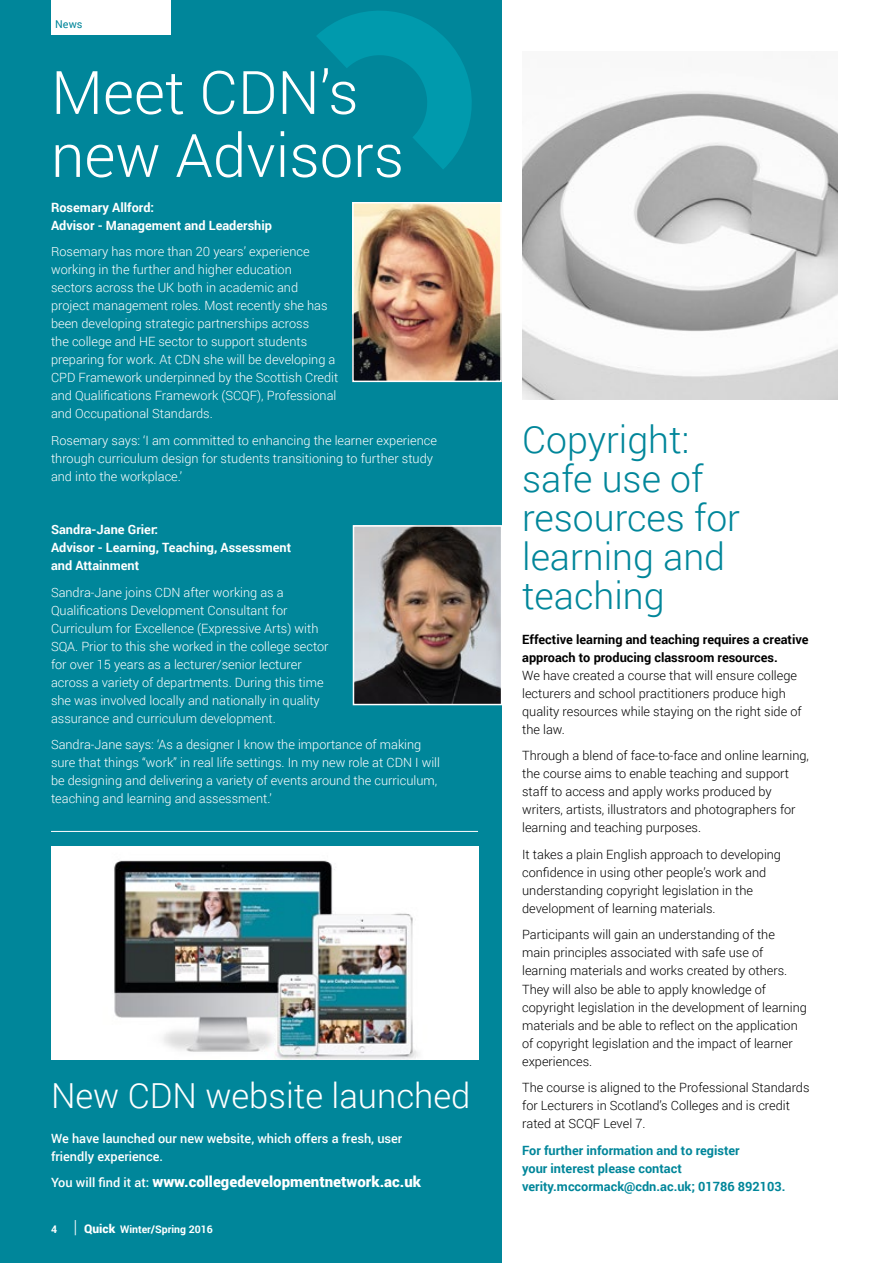
<style>
.page{position:relative;width:893px;height:1263px;background:#fff}
.page>*{position:absolute;margin:0;border:0;box-sizing:border-box;transform-origin:0 0}
.t1{font:300 60px/63px "Roboto";color:#fff}
.t2{font:300 37.5px/39px "Roboto";color:#00869a}
.t3{font:300 34.5px "Roboto";color:#fff}
.t4{font:900 15px "Roboto";color:#fff}
.t5{font:300 12.75px/18px "Roboto";color:#fff}
.t6{font:300 12.75px/18px "Roboto";color:#000}
.t7{font:700 12.75px/18px "Roboto";color:#fff}
.t8{font:700 12.75px/18px "Roboto";color:#00869a}
.t9{font:700 12.75px/18px "Roboto";color:#000}
.t10{font:500 12.75px/18px "Roboto";color:#fff}
.t11{font:10.8px "Roboto";color:#00869a}
.t12{font:700 10.5px "Roboto";color:#fff}
.s1{font-weight:500;font-size:12.75px}
.s2{font-weight:300;font-size:18px}
.s3{font-weight:900;font-size:12px}
</style>
<div class="page">
<div style="left:0;top:0;width:501px;height:1263px;background:#00869a"></div>
<img style="left:522px;top:91px;width:316px;height:309px">
<img style="left:355px;top:205px;width:144px;height:174px">
<div style="left:352px;top:202px;width:150px;height:180px;border:2px solid #fff"></div>
<img style="left:356px;top:528px;width:143px;height:174px">
<div style="left:353px;top:525px;width:149px;height:180px;border:2px solid #fff"></div>
<svg style="left:317px;top:11px;width:155px;height:158px"></svg>
<div style="left:51px;top:0;width:119px;height:34px;background:#fff"></div>
<hr style="left:51px;top:831px;width:427px;height:1px;background:#fff">
<img style="left:51px;top:846px;width:427px;height:214px">
<p class="t11" style="left:55px;top:17px;width:29px">News</p>
<h1 class="t1" style="left:51px;top:59px;width:355px">Meet CDN’s new Advisors</h1>
<p class="t7" style="left:51px;top:198px;width:223px">Rosemary Allford:<br>Advisor - Management and Leadership</p>
<p class="t5" style="left:51px;top:242px;width:289px">Rosemary has more than 20 years’ experience working in the further and higher education<br>sectors across the UK both in academic and project management roles. Most recently she has been developing strategic partnerships across<br>the college and HE sector to support students preparing for work. At CDN she will be developing a CPD Framework underpinned by the Scottish Credit and Qualifications Framework (SCQF), Professional and Occupational Standards.</p>
<p class="t5" style="left:51px;top:431px;width:387px">Rosemary says: ‘I am committed to enhancing the learner experience through curriculum design for students transitioning to further study and into the workplace.’</p>
<p class="t7" style="left:51px;top:520px;width:242px">Sandra-Jane Grier:<br>Advisor - Learning, Teaching, Assessment and Attainment</p>
<p class="t5" style="left:51px;top:583px;width:279px">Sandra-Jane joins CDN after working as a Qualifications Development Consultant for Curriculum for Excellence (Expressive Arts) with SQA. Prior to this she worked in the college sector for over 15 years as a lecturer/senior lecturer across a variety of departments. During this time she was involved locally and nationally in quality assurance and curriculum development.</p>
<p class="t5" style="left:51px;top:735px;width:391px">Sandra-Jane says: ‘As a designer I know the importance of making sure that things “work” in real life settings. In my new role at CDN I will be designing and delivering a variety of events around the curriculum, teaching and learning and assessment.’</p>
<h3 class="t3" style="left:51px;top:1071px;width:421px">New CDN website launched</h3>
<p class="t10" style="left:51px;top:1129px;width:353px">We have launched our new website, which offers a fresh, user friendly experience.</p>
<p class="t4" style="left:51px;top:1171px;width:371px"><span class="s1">You will find it at:</span> www.collegedevelopmentnetwork.ac.uk</p>
<p class="t12" style="left:51px;top:1222px;width:163px">4 <span class="s2">|</span> <span class="s3">Quick</span> Winter/Spring 2016</p>
<h2 class="t2" style="left:522px;top:419px;width:219px">Copyright: safe use of resources for learning and teaching</h2>
<p class="t9" style="left:522px;top:630px;width:288px">Effective learning and teaching requires a creative approach to producing classroom resources.</p>
<p class="t6" style="left:522px;top:666px;width:281px">We have created a course that will ensure college lecturers and school practitioners produce high quality resources while staying on the right side of the law.</p>
<p class="t6" style="left:522px;top:746px;width:288px">Through a blend of face-to-face and online learning, the course aims to enable teaching and support staff to access and apply works produced by writers, artists, illustrators and photographers for learning and teaching purposes.</p>
<p class="t6" style="left:522px;top:845px;width:260px">It takes a plain English approach to developing confidence in using other people’s work and understanding copyright legislation in the development of learning materials.</p>
<p class="t6" style="left:522px;top:925px;width:286px">Participants will gain an understanding of the<br>main principles associated with safe use of learning materials and works created by others.<br>They will also be able to apply knowledge of copyright legislation in the development of learning materials and be able to reflect on the application of copyright legislation and the impact of learner experiences.</p>
<p class="t6" style="left:522px;top:1078px;width:289px">The course is aligned to the Professional Standards for Lecturers in Scotland’s Colleges and is credit rated at SCQF Level 7.</p>
<p class="t8" style="left:522px;top:1140px;width:265px">For further information and to register<br>your interest please contact verity.mccormack@cdn.ac.uk; 01786 892103.</p>
</div>
